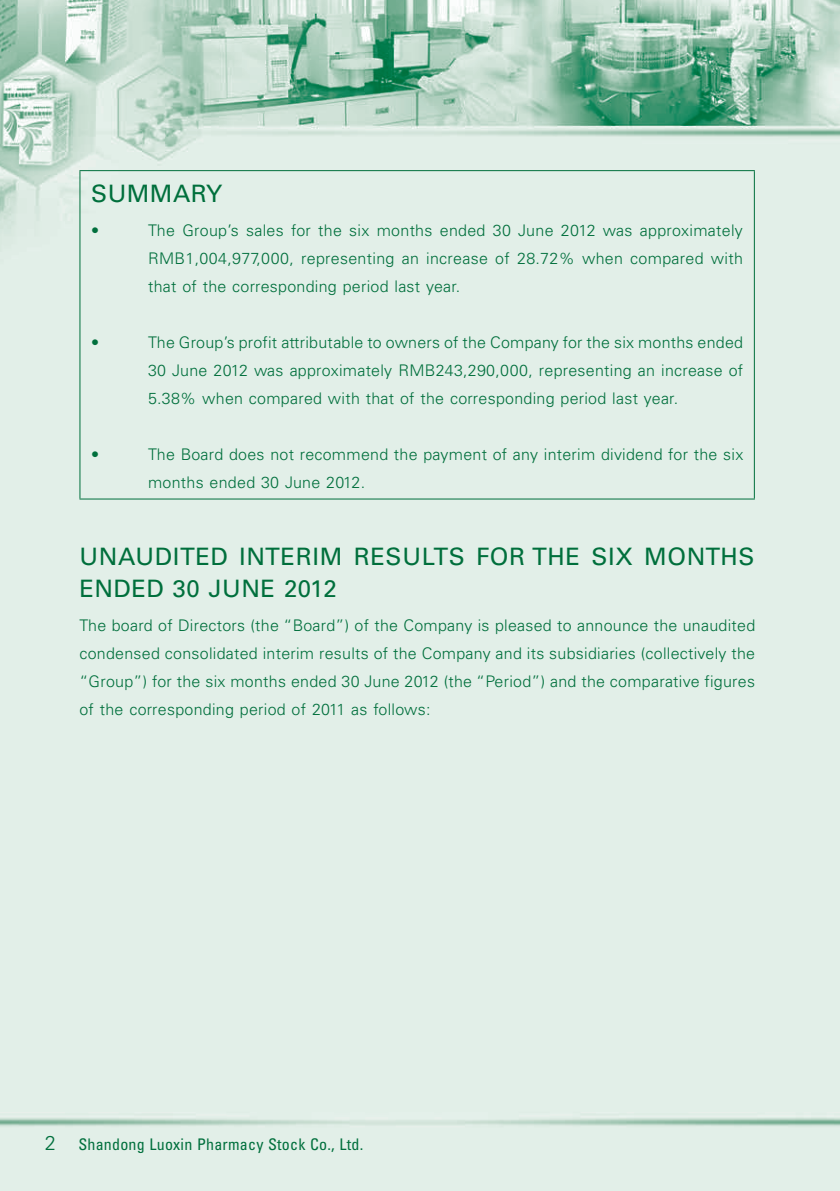
<style>
.page{position:relative;width:840px;height:1191px;background:#fff}
.page>*{position:absolute;margin:0;border:0;box-sizing:border-box;transform-origin:0 0}
.t1{font:24px/32px "Univers LT Std";letter-spacing:.025em;color:#006f3c}
.t2{font:300 16px/28px "Univers LT Std";letter-spacing:.015em;color:#006f3c;text-align:justify}
.t3{font:condensed 16px "Univers LT Std";letter-spacing:.015em;color:#006f3c}
</style>
<div class="page">
<img style="left:0;top:0;width:840px;height:1191px">
<hr style="left:79px;top:170px;width:675px;height:1px;background:#006f3c">
<hr style="left:79px;top:171px;width:1px;height:327px;background:#006f3c">
<hr style="left:753px;top:171px;width:1px;height:327px;background:#006f3c">
<hr style="left:79px;top:498px;width:675px;height:1px;background:#006f3c">
<h1 class="t1" style="left:91px;top:177px;width:56px">SUMMAR</h1>
<h1 class="t1" style="left:206px;top:177px;width:18px">Y</h1>
<p class="t2" style="left:91px;top:216px;width:9px">•</p>
<p class="t2" style="left:148px;top:216px;width:596px">The Group’s sales for the six months ended 30 June 201 2 was approximately RMB1 ,004,977,000, representing an increase of 28.72% when compared with that of the corresponding period last year.</p>
<p class="t2" style="left:91px;top:328px;width:9px">•</p>
<p class="t2" style="left:148px;top:328px;width:596px">The Group’s profit attributable to owners of the Company for the six months ended 30 June 201 2 was approximately RMB243,290,000, representing an increase of 5.38% when compared with that of the corresponding period last year.</p>
<p class="t2" style="left:91px;top:440px;width:9px">•</p>
<p class="t2" style="left:148px;top:440px;width:596px">The Board does not recommend the payment of any interim dividend for the six months ended 30 June 201 2.</p>
<h1 class="t1" style="left:79px;top:541px;width:676px">U NAU DITED INTERIM RESU LTS FOR THE SIX MONTHS<br>ENDED 30 JUNE 2012</h1>
<p class="t2" style="left:79px;top:611px;width:677px">The board of Directors (the “Board”) of the Company is pleased to announce the unaudited condensed consolidated interim results of the Company and its subsidiaries (collectively the “Group”) for the six months ended 30 June 201 2 (the “Period”) and the comparative figures of the corresponding period of 2011 as follows:</p>
<p class="t3" style="left:78px;top:1134px;width:286px">Shandong Luoxin Pharmacy Stock Co., Ltd.</p>
</div>
